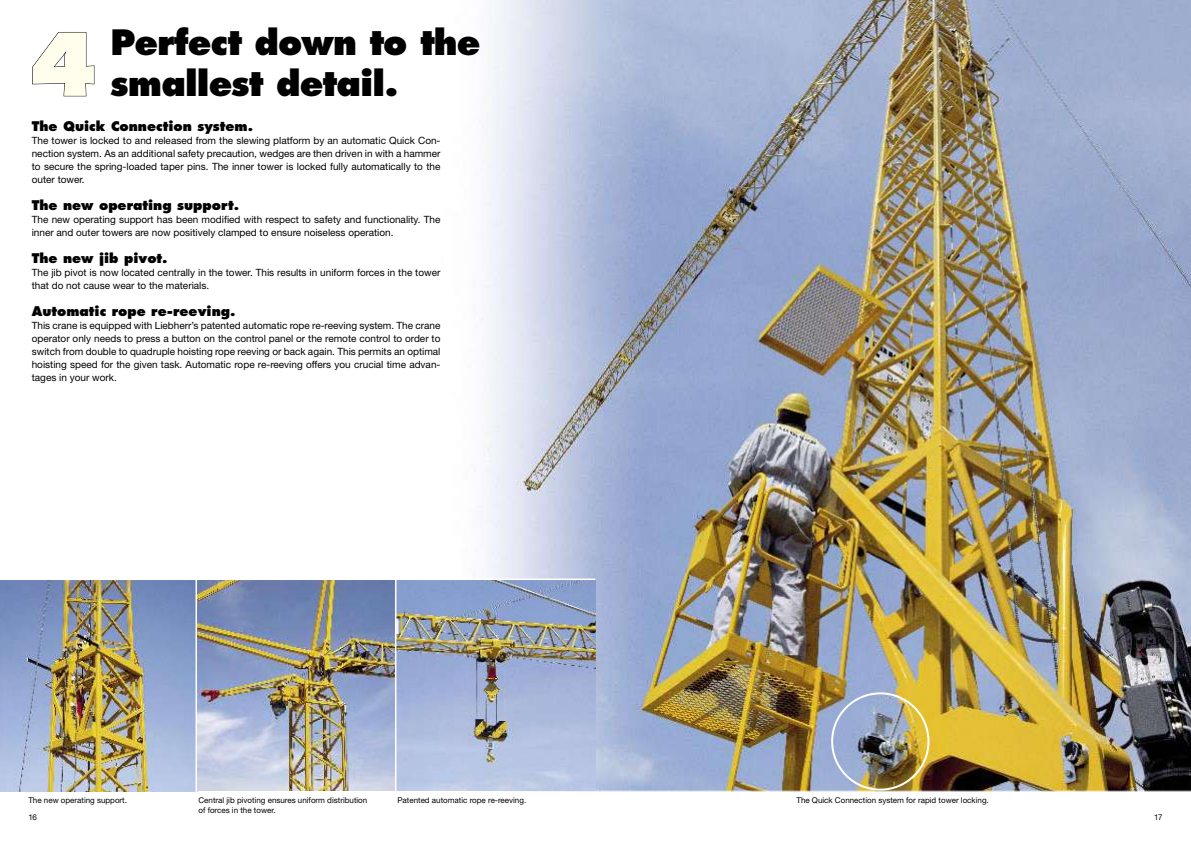
<style>
.page{position:relative;width:1191px;height:842px;background:#fff}
.page>*{position:absolute;margin:0;border:0;box-sizing:border-box;transform-origin:0 0}
.t1{font:800 84px "Futura";color:#fffdec}
.t2{font:800 34px/40.8px "Futura";letter-spacing:-.025em;color:#000}
.t3{font:800 13px "Futura";color:#000}
.t4{font:10px/13px "Helvetica Neue";color:#000;text-align:justify}
.t5{font:8px/10px "Helvetica Neue";color:#000}
</style>
<div class="page">
<img style="left:0;top:0;width:1191px;height:792px">
<img style="left:0;top:580px;width:195px;height:211px">
<img style="left:197px;top:580px;width:198px;height:211px">
<img style="left:396px;top:580px;width:199px;height:211px">
<hr style="left:0;top:578px;width:595px;height:2px;background:#fff">
<hr style="left:195px;top:579px;width:2px;height:215px;background:#fff">
<hr style="left:395px;top:579px;width:1px;height:215px;background:#fff">
<div style="left:831px;top:692px;width:98px;height:99px;border:2px solid #fff;border-radius:50%"></div>
<svg style="left:32px;top:31px;width:63px;height:66px"></svg>
<h1 class="t1" style="left:28px;top:13px;width:71px">4</h1>
<h2 class="t2" style="left:111px;top:22px;width:371px">Perfect down to the smallest detail.</h2>
<h3 class="t3" style="left:32px;top:118px;width:223px">The Quick Connection system.</h3>
<p class="t4" style="left:32px;top:134px;width:410px">The tower is locked to and released from the slewing platform by an automatic Quick Con&shy;nection system. As an additional safety precaution, wedges are then driven in with a hammer to secure the spring-loaded taper pins. The inner tower is locked fully automatically to the outer tower.</p>
<h3 class="t3" style="left:32px;top:197px;width:209px">The new operating support.</h3>
<p class="t4" style="left:32px;top:213px;width:410px">The new operating support has been modified with respect to safety and functionality. The inner and outer towers are now positively clamped to ensure noiseless operation.</p>
<h3 class="t3" style="left:32px;top:250px;width:137px">The new jib pivot.</h3>
<p class="t4" style="left:32px;top:266px;width:410px">The jib pivot is now located centrally in the tower. This results in uniform forces in the tower that do not cause wear to the materials.</p>
<h3 class="t3" style="left:32px;top:303px;width:205px">Automatic rope re-reeving.</h3>
<p class="t4" style="left:32px;top:319px;width:410px">This crane is equipped with Liebherr’s patented automatic rope re-reeving system. The crane operator only needs to press a button on the control panel or the remote control to order to switch from double to quadruple hoisting rope reeving or back again. This permits an optimal hoisting speed for the given task. Automatic rope re-reeving offers you crucial time advan&shy;tages in your work.</p>
<p class="t5" style="left:28px;top:795px;width:100px">The new operating support.</p>
<p class="t5" style="left:198px;top:795px;width:170px">Central jib pivoting ensures uniform distribution of forces in the tower.</p>
<p class="t5" style="left:397px;top:795px;width:130px">Patented automatic rope re-reeving.</p>
<p class="t5" style="left:796px;top:795px;width:194px">The Quick Connection system for rapid tower locking.</p>
<p class="t5" style="left:28px;top:812px;width:10px">16</p>
<p class="t5" style="left:1154px;top:812px;width:10px">17</p>
</div>
